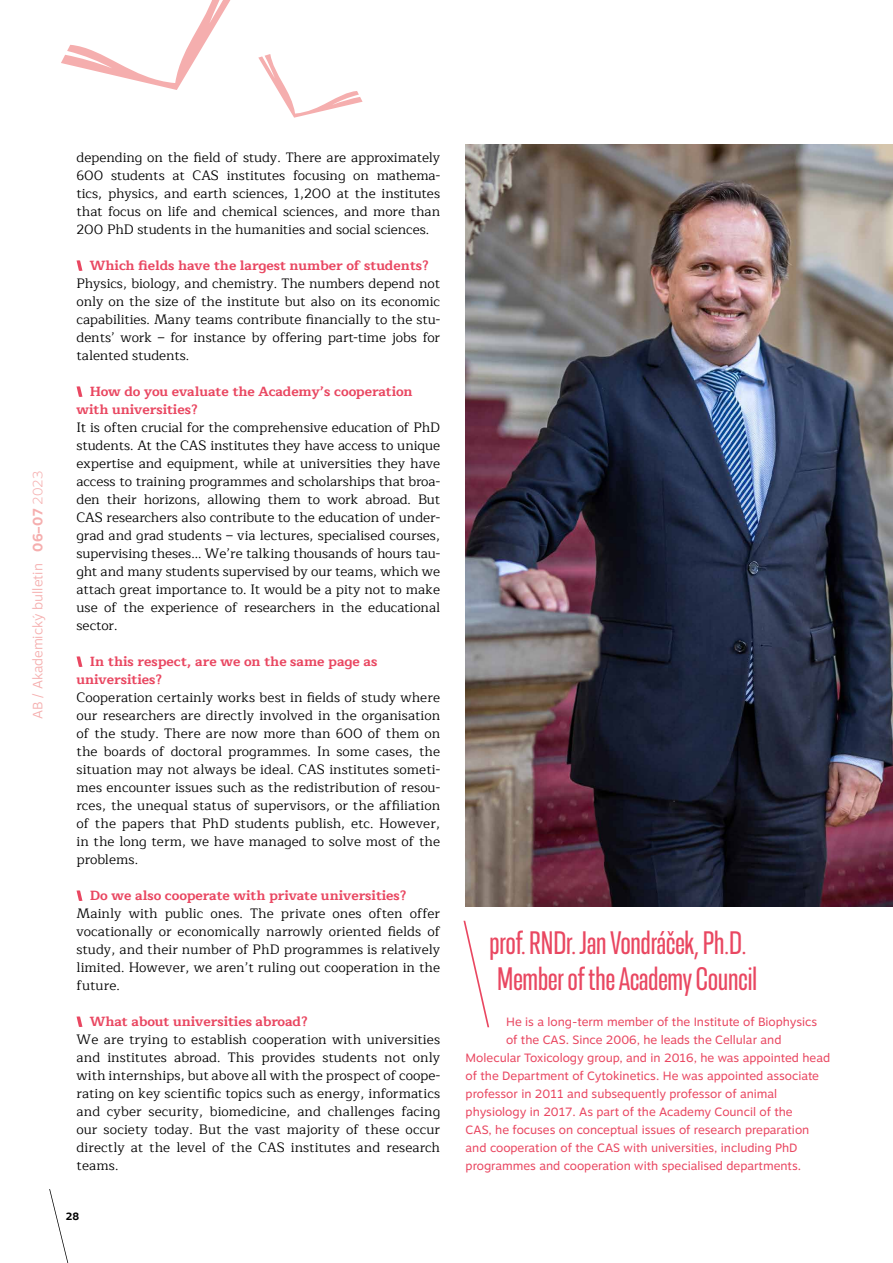
<style>
.page{position:relative;width:893px;height:1263px;background:#fff}
.page>*{position:absolute;margin:0;border:0;box-sizing:border-box;transform-origin:0 0}
.t1{font:condensed 34.5px/36px "Resolve";color:#e94761}
.t2{font:13.5px/18px "Maitree";color:#000;text-align:justify}
.t3{font:700 13.5px/18px "Maitree";color:#e94761}
.t4{font:300 13.5px "Motiva Sans";color:#f5aeae}
.t5{font:12px "Motiva Sans";color:#e94761}
.t6{font:700 10.5px "Motiva Sans";color:#000}
.s1{font-weight:700}
.s2{font-weight:100}
</style>
<div class="page">
<svg style="left:49px;top:1189px;width:19px;height:74px"></svg>
<svg style="left:77px;top:260px;width:5px;height:11px"></svg>
<svg style="left:77px;top:386px;width:5px;height:11px"></svg>
<svg style="left:77px;top:656px;width:5px;height:11px"></svg>
<svg style="left:77px;top:890px;width:5px;height:11px"></svg>
<svg style="left:77px;top:1016px;width:5px;height:11px"></svg>
<img style="left:466px;top:144px;width:427px;height:762px">
<svg style="left:463px;top:921px;width:26px;height:106px"></svg>
<svg style="left:61px;top:0;width:170px;height:90px"></svg>
<svg style="left:258px;top:54px;width:105px;height:64px"></svg>
<p class="t4" style="left:28px;top:719px;width:250px;rotate:-90deg">AB / Akademický bulletin <span class="s1">06–07</span> <span class="s2">2023</span></p>
<p class="t2" style="left:77px;top:149px;width:365px">depending on the field of study. There are approximately 600 students at CAS institutes focusing on mathema&shy;tics, physics, and earth sciences, 1,200 at the institutes that focus on life and chemical sciences, and more than 200 PhD students in the humanities and social sciences.</p>
<p class="t3" style="left:90px;top:256px;width:340px">Which fields have the largest number of students?</p>
<p class="t2" style="left:77px;top:275px;width:365px">Physics, biology, and chemistry. The numbers depend not only on the size of the institute but also on its economic capabilities. Many teams contribute financially to the stu&shy;dents’ work – for instance by offering part-time jobs for talented students.</p>
<p class="t3" style="left:77px;top:382px;width:338px;text-indent:13px">How do you evaluate the Academy’s cooperation with universities?</p>
<p class="t2" style="left:77px;top:419px;width:365px">It is often crucial for the comprehensive education of PhD students. At the CAS institutes they have access to unique expertise and equipment, while at universities they have access to training programmes and scholarships that broa&shy;den their horizons, allowing them to work abroad. But CAS researchers also contribute to the education of under&shy;grad and grad students – via lectures, specialised courses, supervising theses... We’re talking thousands of hours tau&shy;ght and many students supervised by our teams, which we attach great importance to. It would be a pity not to make use of the experience of researchers in the educational sector.</p>
<p class="t3" style="left:77px;top:652px;width:302px;text-indent:13px">In this respect, are we on the same page as universities?</p>
<p class="t2" style="left:77px;top:689px;width:365px">Cooperation certainly works best in fields of study where our researchers are directly involved in the organisation of the study. There are now more than 600 of them on the boards of doctoral programmes. In some cases, the situation may not always be ideal. CAS institutes someti&shy;mes encounter issues such as the redistribution of resou&shy;rces, the unequal status of supervisors, or the affiliation of the papers that PhD students publish, etc. However, in the long term, we have managed to solve most of the problems.</p>
<p class="t3" style="left:90px;top:886px;width:318px">Do we also cooperate with private universities?</p>
<p class="t2" style="left:77px;top:905px;width:365px">Mainly with public ones. The private ones often offer vocationally or economically narrowly oriented fields of study, and their number of PhD programmes is relatively limited. However, we aren’t ruling out cooperation in the future.</p>
<p class="t3" style="left:90px;top:1012px;width:220px">What about universities abroad?</p>
<p class="t2" style="left:77px;top:1031px;width:365px">We are trying to establish cooperation with universities and institutes abroad. This provides students not only with internships, but above all with the prospect of coope&shy;rating on key scientific topics such as energy, informatics and cyber security, biomedicine, and challenges facing our society today. But the vast majority of these occur directly at the level of the CAS institutes and research teams.</p>
<p class="t6" style="left:66px;top:1209px;width:15px">28</p>
<h1 class="t1" style="left:490px;top:925px;width:269px">prof. RNDr. Jan Vondráček, Ph.D.<br>Member of the Academy Council</h1>
<p class="t5" style="left:506px;top:1013px;width:313px">He is a long-term member of the Institute of Biophysics</p>
<p class="t5" style="left:506px;top:1031px;width:277px">of the CAS. Since 2006, he leads the Cellular and</p>
<p class="t5" style="left:466px;top:1049px;width:366px">Molecular Toxicology group, and in 2016, he was appointed head</p>
<p class="t5" style="left:466px;top:1067px;width:355px">of the Department of Cytokinetics. He was appointed associate</p>
<p class="t5" style="left:466px;top:1085px;width:313px">professor in 2011 and subsequently professor of animal</p>
<p class="t5" style="left:466px;top:1103px;width:329px">physiology in 2017. As part of the Academy Council of the</p>
<p class="t5" style="left:466px;top:1121px;width:345px">CAS, he focuses on conceptual issues of research preparation</p>
<p class="t5" style="left:466px;top:1139px;width:333px">and cooperation of the CAS with universities, including PhD</p>
<p class="t5" style="left:466px;top:1157px;width:337px">programmes and cooperation with specialised departments.</p>
</div>
